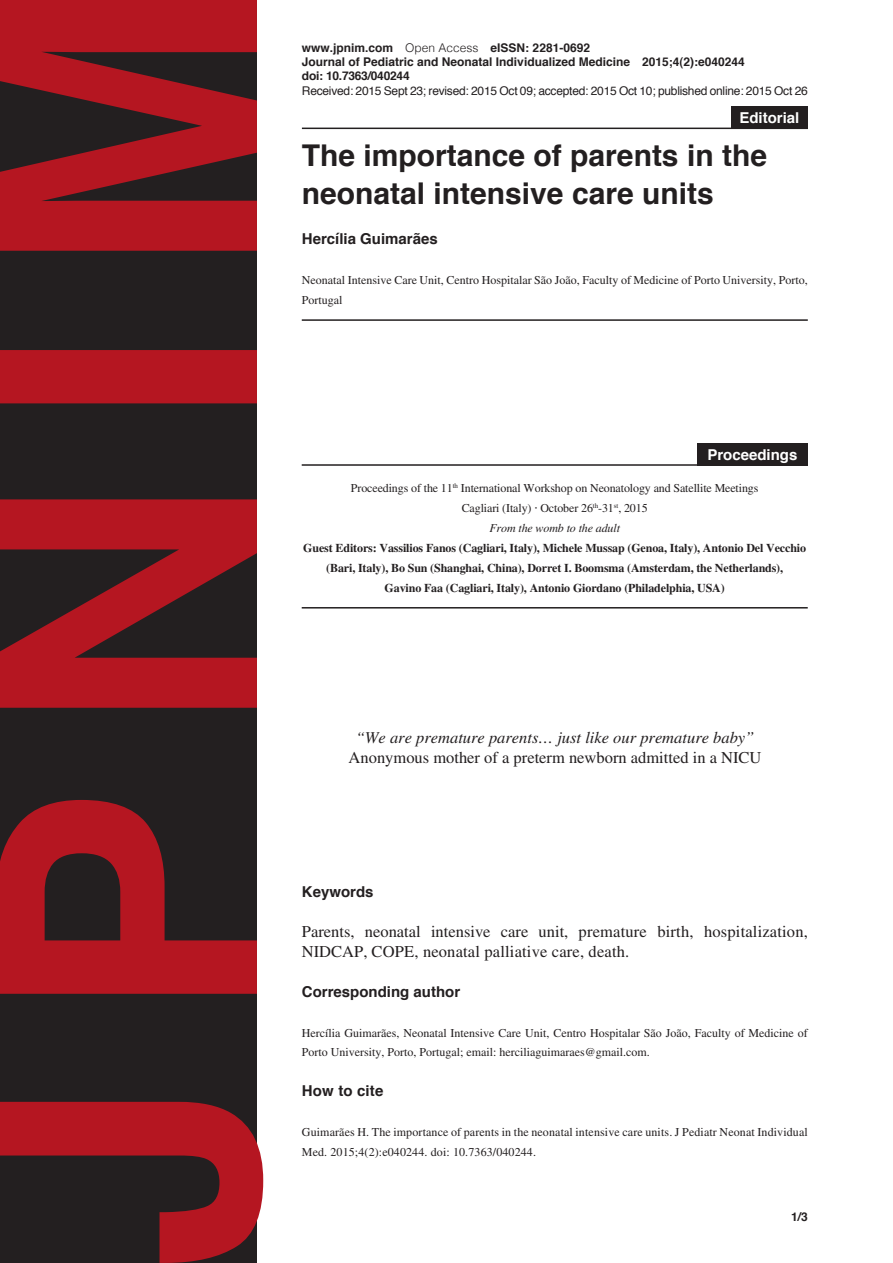
<style>
.page{position:relative;width:893px;height:1263px;background:#fff}
.page>*{position:absolute;margin:0;border:0;box-sizing:border-box;transform-origin:0 0}
.Heading1{font:700 30px/38.2px "Helvetica";color:#231f20}
.Body2{font:16.5px/20px "Times LT Std";color:#231f20}
.Body2-2{font:italic 16.5px "Times LT Std";color:#231f20}
.Heading2{font:700 15px "Helvetica";color:#231f20}
.Article_Description{font:700 15px "Helvetica";color:#fff}
.Body3{font:12px/20px "Times LT Std";color:#231f20}
.Body3-2{font:700 12px/20px "Times LT Std";letter-spacing:-.01em;color:#231f20;text-align:center}
.Footer_Right{font:700 12px "Helvetica";color:#231f20}
.Footer_Right-2{font:12px "Helvetica";letter-spacing:-.02em;color:#231f20}
.Body3-3{font:italic 12px "Times LT Std";letter-spacing:-.01em;color:#231f20}
.Footer_Right-3{font:700 12px "Helvetica";letter-spacing:-.02em;color:#231f20}
.Page_Right{font:700 12px "Helvetica";color:#231f20}
.s1{font-weight:300}
.s2{font-family:"Helvetica"}
</style>
<div class="page">
<svg style="left:0;top:0;width:263px;height:1263px;background:#662025"></svg>
<hr style="left:302px;top:128px;width:506px;height:1px;background:#231f20">
<hr style="left:302px;top:319px;width:506px;height:2px;background:#231f20">
<hr style="left:302px;top:607px;width:506px;height:1px;background:#231f20">
<hr style="left:302px;top:464px;width:506px;height:2px;background:#231f20">
<div style="left:697px;top:444px;width:111px;height:22px;background:#231f20"></div>
<div style="left:731px;top:106px;width:77px;height:22px;background:#231f20"></div>
<p class="Footer_Right" style="left:302px;top:38px;width:290px">www.jpnim.com <span class="s1">Open Access</span> eISSN: 2281-0692</p>
<p class="Footer_Right" style="left:302px;top:52px;width:444px">Journal of Pediatric and Neonatal Individualized Medicine 2015;4(2):e040244</p>
<p class="Footer_Right-3" style="left:302px;top:66px;width:109px">doi: 10.7363/040244</p>
<p class="Footer_Right-2" style="left:302px;top:81px;width:507px">Received: 2015 Sept 23; revised: 2015 Oct 09; accepted: 2015 Oct 10; published online: 2015 Oct 26</p>
<p class="Article_Description" style="left:739px;top:105px;width:62px">Editorial</p>
<p class="Heading1" style="left:302px;top:136px;width:467px">The importance of parents in the neonatal intensive care units</p>
<p class="Heading2" style="left:302px;top:227px;width:137px">Hercília Guimarães</p>
<p class="Body3" style="left:302px;top:270px;width:507px">Neonatal Intensive Care Unit, Centro Hospitalar São João, Faculty of Medicine of Porto University, Porto,<br>Portugal</p>
<p class="Article_Description" style="left:707px;top:443px;width:92px">Proceedings</p>
<p class="Body3" style="left:351px;top:478px;width:409px">Proceedings of the 11<sup>th</sup> International Workshop on Neonatology and Satellite Meetings</p>
<p class="Body3" style="left:462px;top:498px;width:188px">Cagliari (Italy) <span class="s2">·</span> October 26<sup>th</sup>-31<sup>st</sup>, 2015</p>
<p class="Body3-3" style="left:489px;top:521px;width:132px">From the womb to the adult</p>
<p class="Body3-2" style="left:303px;top:537px;width:504px">Guest Editors: Vassilios Fanos (Cagliari, Italy), Michele Mussap (Genoa, Italy), Antonio Del Vecchio (Bari, Italy), Bo Sun (Shanghai, China), Dorret I. Boomsma (Amsterdam, the Netherlands),<br>Gavino Faa (Cagliari, Italy), Antonio Giordano (Philadelphia, USA)</p>
<p class="Body2-2" style="left:356px;top:728px;width:400px">“We are premature parents… just like our premature baby”</p>
<p class="Body2" style="left:349px;top:747px;width:414px">Anonymous mother of a preterm newborn admitted in a NICU</p>
<p class="Heading2" style="left:302px;top:879px;width:73px">Keywords</p>
<p class="Body2" style="left:302px;top:921px;width:507px">Parents, neonatal intensive care unit, premature birth, hospitalization,<br>NIDCAP, COPE, neonatal palliative care, death.</p>
<p class="Heading2" style="left:302px;top:979px;width:160px">Corresponding author</p>
<p class="Body3" style="left:302px;top:1022px;width:507px">Hercília Guimarães, Neonatal Intensive Care Unit, Centro Hospitalar São João, Faculty of Medicine of<br>Porto University, Porto, Portugal; email: herciliaguimaraes@gmail.com.</p>
<p class="Heading2" style="left:302px;top:1079px;width:83px">How to cite</p>
<p class="Body3" style="left:302px;top:1122px;width:507px">Guimarães H. The importance of parents in the neonatal intensive care units. J Pediatr Neonat Individual<br>Med. 2015;4(2):e040244. doi: 10.7363/040244.</p>
<p class="Page_Right" style="left:791px;top:1207px;width:18px">1/3</p>
</div>
